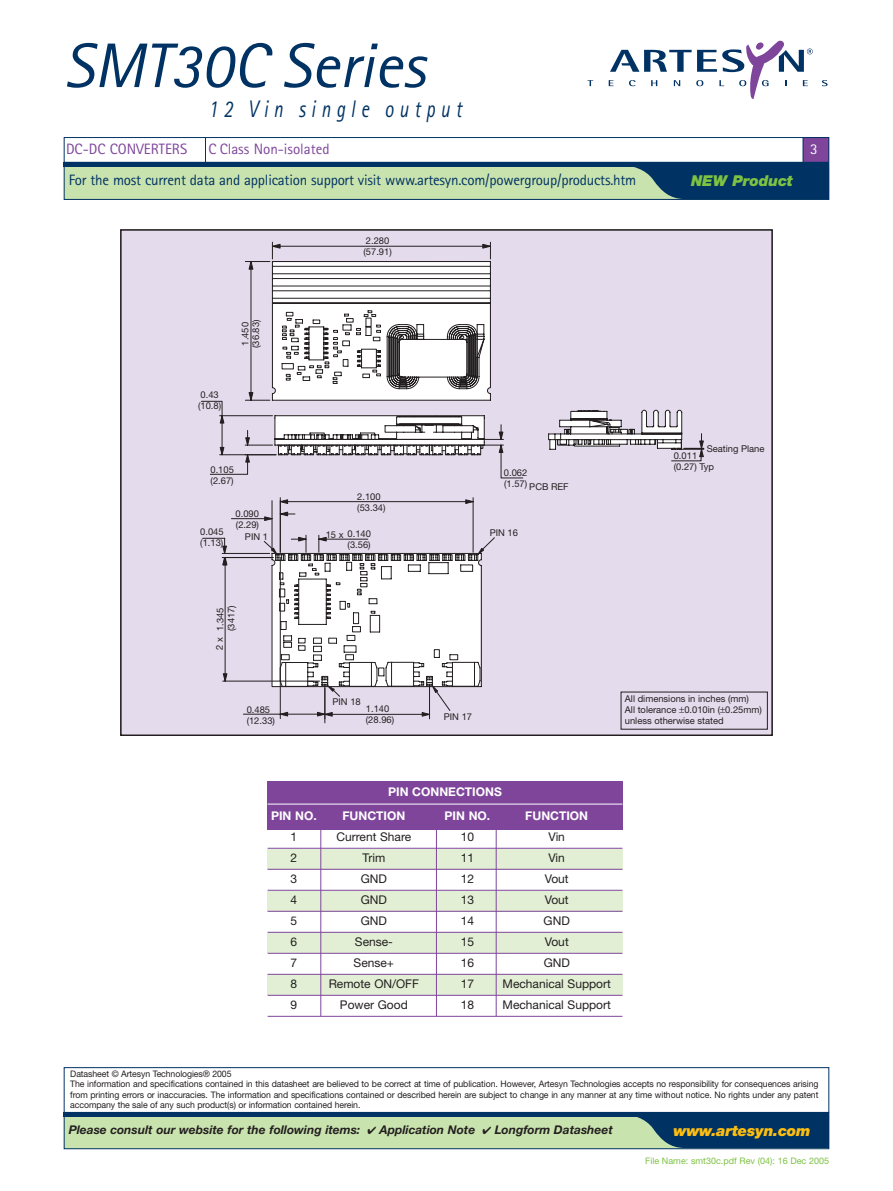
<style>
.page{position:relative;width:893px;height:1191px;background:#fff}
.page>*{position:absolute;margin:0;border:0;box-sizing:border-box;transform-origin:0 0}
.t1{font:italic 63px "Rotis Sans Serif";color:#003263}
.t2{font:italic 24px "Rotis Sans Serif";letter-spacing:.3em;color:#003263;scale:.78 1}
.t3{font:15px "Rotis Sans Serif";letter-spacing:-.015em;color:#003263}
.t4{font:15px "AT Rotis Sans Serif";color:#7e459b}
.t5{font:italic 900 15px "Helvetica Neue";letter-spacing:-.01em;color:#febe10}
.t6{font:italic 900 15px "Helvetica Neue";letter-spacing:-.005em;color:#7dc242}
.t7{font:15px "Rotis Sans Serif";color:#fff}
.t8{font:12px "Helvetica Neue";color:#231f20}
.t9{font:italic 700 12px "Helvetica Neue";color:#231f20}
.t10{font:700 12px "Helvetica Neue";color:#fff}
.t11{font:9.3px/10.9px "Helvetica Neue";color:#231f20}
.t12{font:9px/10.5px "Helvetica Neue";letter-spacing:-.01em;color:#231f20}
.t13{font:9px "Helvetica Neue";color:#7dc242}
</style>
<div class="page">
<div style="left:64px;top:163px;width:765px;height:36px;background:#c9e3ae"></div>
<div style="left:64px;top:163px;width:765px;height:37px;border:1px solid #003263"></div>
<svg style="left:587px;top:80px;width:6px;height:6px"></svg>
<svg style="left:822px;top:80px;width:6px;height:6px"></svg>
<svg style="left:609px;top:40px;width:204px;height:59px"></svg>
<div style="left:64px;top:137px;width:765px;height:26px;border:1px solid #003263"></div>
<hr style="left:64px;top:163px;width:765px;height:4px;background:#003263">
<svg style="left:205px;top:137px;width:1px;height:26px"></svg>
<svg style="left:630px;top:138px;width:199px;height:61px"></svg>
<div style="left:121px;top:230px;width:651px;height:505px;background:#e4dcec"></div>
<div style="left:120px;top:229px;width:653px;height:506px;border:2px solid #231f20"></div>
<svg style="left:201px;top:241px;width:323px;height:238px"></svg>
<svg style="left:548px;top:409px;width:157px;height:52px"></svg>
<svg style="left:202px;top:497px;width:293px;height:226px"></svg>
<div style="left:64px;top:1067px;width:765px;height:45px;border:1px solid #003263"></div>
<div style="left:64px;top:1112px;width:765px;height:36px;background:#c9e3ae"></div>
<div style="left:64px;top:1112px;width:765px;height:37px;border:1px solid #003263"></div>
<hr style="left:64px;top:1112px;width:765px;height:4px;background:#003263">
<svg style="left:630px;top:1116px;width:199px;height:32px;background:#1a486c"></svg>
<div style="left:267px;top:848px;width:356px;height:21px;background:#e2efd4"></div>
<div style="left:268px;top:781px;width:355px;height:48px;background:#7e459b"></div>
<div style="left:267px;top:890px;width:356px;height:21px;background:#e2efd4"></div>
<div style="left:267px;top:932px;width:356px;height:21px;background:#e2efd4"></div>
<div style="left:267px;top:974px;width:356px;height:21px;background:#e2efd4"></div>
<hr style="left:320px;top:805px;width:1px;height:211px;background:#7e459b">
<hr style="left:436px;top:805px;width:1px;height:211px;background:#7e459b">
<hr style="left:496px;top:805px;width:1px;height:211px;background:#7e459b">
<hr style="left:268px;top:803px;width:354px;height:1px;background:#fff">
<hr style="left:268px;top:848px;width:354px;height:1px;background:#7e459b">
<hr style="left:268px;top:869px;width:354px;height:1px;background:#7e459b">
<hr style="left:268px;top:890px;width:354px;height:1px;background:#7e459b">
<hr style="left:268px;top:911px;width:354px;height:1px;background:#7e459b">
<hr style="left:268px;top:932px;width:354px;height:1px;background:#7e459b">
<hr style="left:268px;top:953px;width:354px;height:1px;background:#7e459b">
<hr style="left:268px;top:974px;width:354px;height:1px;background:#7e459b">
<hr style="left:268px;top:995px;width:354px;height:1px;background:#7e459b">
<hr style="left:268px;top:1016px;width:354px;height:1px;background:#7e459b">
<h1 class="t1" style="left:64px;top:44px;width:363px">SMT30C Series</h1>
<h2 class="t2" style="left:208px;top:100px;width:326px">12 Vin single output</h2>
<h3 class="t4" style="left:66px;top:143px;width:123px">DC-DC CONVERTERS</h3>
<h3 class="t4" style="left:209px;top:143px;width:123px">C Class Non-isolated</h3>
<h3 class="t7" style="left:810px;top:144px;width:9px">3</h3>
<h3 class="t6" style="left:691px;top:175px;width:104px">NEW Product</h3>
<h3 class="t3" style="left:69px;top:174px;width:569px">For the most current data and application support visit www.artesyn.com/powergroup/products.htm</h3>
<p class="t11" style="left:363px;top:236px;width:30px">2.280 (57.91)</p>
<p class="t11" style="left:198px;top:390px;width:25px">0.43 (10.8)</p>
<p class="t11" style="left:240px;top:348px;width:30px;rotate:-90deg">1.450 (36.83)</p>
<p class="t11" style="left:210px;top:465px;width:25px">0.105 (2.67)</p>
<p class="t11" style="left:200px;top:527px;width:25px">0.045 (1.13)</p>
<p class="t11" style="left:236px;top:509px;width:25px">0.090 (2.29)</p>
<p class="t11" style="left:245px;top:532px;width:25px">PIN 1</p>
<p class="t11" style="left:216px;top:631px;width:27px;rotate:-90deg">1.345 (3417)</p>
<p class="t11" style="left:215px;top:650px;width:14px;rotate:-90deg">2 x</p>
<p class="t11" style="left:357px;top:492px;width:30px">2.100 (53.34)</p>
<p class="t11" style="left:326px;top:529px;width:47px;text-align:right">15 x 0.140 (3.56)</p>
<p class="t11" style="left:332px;top:697px;width:30px">PIN 18</p>
<p class="t11" style="left:247px;top:705px;width:30px">0.485 (12.33)</p>
<p class="t11" style="left:366px;top:704px;width:30px">1.140 (28.96)</p>
<p class="t11" style="left:504px;top:468px;width:25px">0.062 (1.57)</p>
<p class="t11" style="left:529px;top:482px;width:41px">PCB REF</p>
<p class="t11" style="left:490px;top:528px;width:30px">PIN 16</p>
<p class="t11" style="left:444px;top:712px;width:30px">PIN 17</p>
<p class="t11" style="left:707px;top:444px;width:59px">Seating Plane</p>
<p class="t11" style="left:674px;top:451px;width:42px">0.011 (0.27) Typ</p>
<p class="t11" style="left:625px;top:694px;width:139px">All dimensions in inches (mm)<br>All tolerance 0.010in ( 0.25mm) unless otherwise stated</p>
<h3 class="t10" style="left:388px;top:787px;width:115px">PIN CONNECTIONS</h3>
<h3 class="t10" style="left:271px;top:811px;width:47px">PIN NO.</h3>
<h3 class="t10" style="left:342px;top:811px;width:64px">FUNCTION</h3>
<h3 class="t10" style="left:445px;top:811px;width:47px">PIN NO.</h3>
<h3 class="t10" style="left:525px;top:811px;width:64px">FUNCTION</h3>
<h3 class="t8" style="left:291px;top:832px;width:8px">1</h3>
<h3 class="t8" style="left:336px;top:832px;width:76px">Current Share</h3>
<h3 class="t8" style="left:461px;top:832px;width:15px">10</h3>
<h3 class="t8" style="left:548px;top:832px;width:18px">Vin</h3>
<h3 class="t8" style="left:291px;top:853px;width:8px">2</h3>
<h3 class="t8" style="left:363px;top:853px;width:24px">Trim</h3>
<h3 class="t8" style="left:461px;top:853px;width:15px">11</h3>
<h3 class="t8" style="left:548px;top:853px;width:18px">Vin</h3>
<h3 class="t8" style="left:291px;top:874px;width:8px">3</h3>
<h3 class="t8" style="left:361px;top:874px;width:28px">GND</h3>
<h3 class="t8" style="left:461px;top:874px;width:15px">12</h3>
<h3 class="t8" style="left:545px;top:874px;width:26px">Vout</h3>
<h3 class="t8" style="left:291px;top:895px;width:8px">4</h3>
<h3 class="t8" style="left:361px;top:895px;width:28px">GND</h3>
<h3 class="t8" style="left:461px;top:895px;width:15px">13</h3>
<h3 class="t8" style="left:545px;top:895px;width:26px">Vout</h3>
<h3 class="t8" style="left:291px;top:916px;width:8px">5</h3>
<h3 class="t8" style="left:361px;top:916px;width:28px">GND</h3>
<h3 class="t8" style="left:461px;top:916px;width:15px">14</h3>
<h3 class="t8" style="left:544px;top:916px;width:28px">GND</h3>
<h3 class="t8" style="left:291px;top:937px;width:8px">6</h3>
<h3 class="t8" style="left:355px;top:937px;width:39px">Sense-</h3>
<h3 class="t8" style="left:461px;top:937px;width:15px">15</h3>
<h3 class="t8" style="left:545px;top:937px;width:26px">Vout</h3>
<h3 class="t8" style="left:291px;top:958px;width:8px">7</h3>
<h3 class="t8" style="left:354px;top:958px;width:42px">Sense+</h3>
<h3 class="t8" style="left:461px;top:958px;width:15px">16</h3>
<h3 class="t8" style="left:544px;top:958px;width:28px">GND</h3>
<h3 class="t8" style="left:291px;top:979px;width:8px">8</h3>
<h3 class="t8" style="left:329px;top:979px;width:92px">Remote ON/OFF</h3>
<h3 class="t8" style="left:461px;top:979px;width:15px">17</h3>
<h3 class="t8" style="left:503px;top:979px;width:110px">Mechanical Support</h3>
<h3 class="t8" style="left:291px;top:1000px;width:8px">9</h3>
<h3 class="t8" style="left:340px;top:1000px;width:69px">Power Good</h3>
<h3 class="t8" style="left:461px;top:1000px;width:15px">18</h3>
<h3 class="t8" style="left:503px;top:1000px;width:110px">Mechanical Support</h3>
<p class="t12" style="left:70px;top:1069px;width:750px">Datasheet © Artesyn Technologies® 2005<br>The information and specifications contained in this datasheet are believed to be correct at time of publication. However, Artesyn Technologies accepts no responsibility for consequences arising from printing errors or inaccuracies. The information and specifications contained or described herein are subject to change in any manner at any time without notice. No rights under any patent accompany the sale of any such product(s) or information contained herein.</p>
<h3 class="t9" style="left:69px;top:1125px;width:545px">Please consult our website for the following items: ✔ Application Note ✔ Longform Datasheet</h3>
<h3 class="t5" style="left:673px;top:1125px;width:139px">www.artesyn.com</h3>
<p class="t13" style="left:645px;top:1158px;width:185px">File Name: smt30c.pdf Rev (04): 16 Dec 2005</p>
</div>
